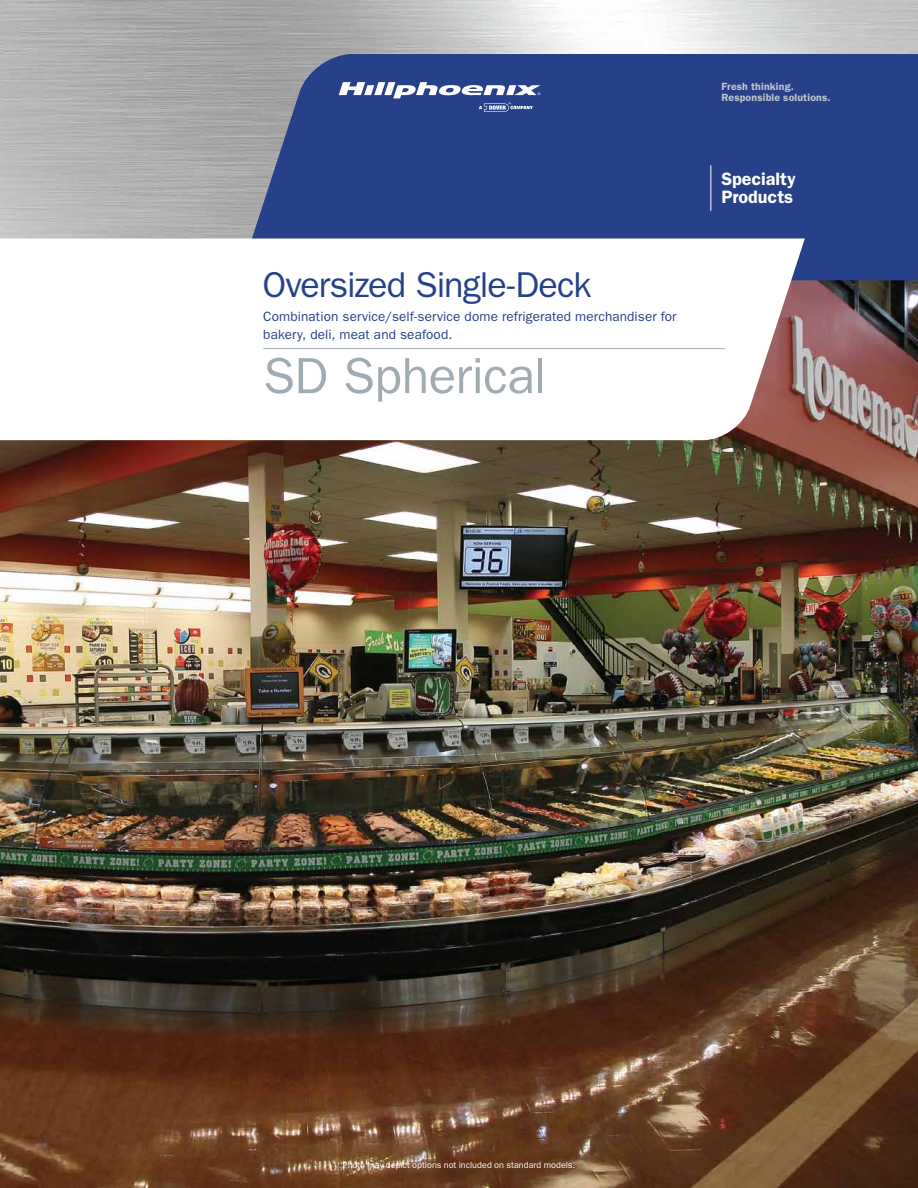
<style>
.page{position:relative;width:918px;height:1188px;background:#fff}
.page>*{position:absolute;margin:0;border:0;box-sizing:border-box;transform-origin:0 0}
.t1{font:51px "Franklin Gothic";letter-spacing:-.01em;color:#a1abb2}
.t2{font:36px "Franklin Gothic";letter-spacing:-.03em;color:#26418a}
.t3{font:600 18px/18px "Franklin Gothic";color:#fff}
.t4{font:13.5px/18px "Franklin Gothic";letter-spacing:.01em;color:#26418a}
.t5{font:600 10.5px/10.5px "Franklin Gothic";letter-spacing:.015em;color:#c1c7cc}
.t6{font:9px "Franklin Gothic";letter-spacing:.005em;color:#fff}
</style>
<div class="page">
<img style="left:0;top:280px;width:918px;height:908px">
<svg style="left:238px;top:54px;width:680px;height:226px;background:#2f488b"></svg>
<hr style="left:710px;top:165px;width:1px;height:46px;background:#fff">
<svg style="left:339px;top:82px;width:202px;height:30px"></svg>
<svg style="left:0;top:238px;width:805px;height:202px"></svg>
<hr style="left:263px;top:348px;width:462px;height:1px;background:#a1abb2">
<h2 class="t2" style="left:263px;top:264px;width:330px">Oversized Single-Deck</h2>
<p class="t4" style="left:263px;top:307px;width:415px">Combination service/self-service dome refrigerated merchandiser for bakery, deli, meat and seafood.</p>
<h1 class="t1" style="left:263px;top:347px;width:285px">SD Spherical</h1>
<p class="t5" style="left:721px;top:81px;width:111px">Fresh thinking.<br>Responsible solutions.</p>
<h3 class="t3" style="left:721px;top:170px;width:76px">Specialty<br>Products</h3>
<p class="t6" style="left:343px;top:1160px;width:234px">Photo may depict options not included on standard models.</p>
</div>
